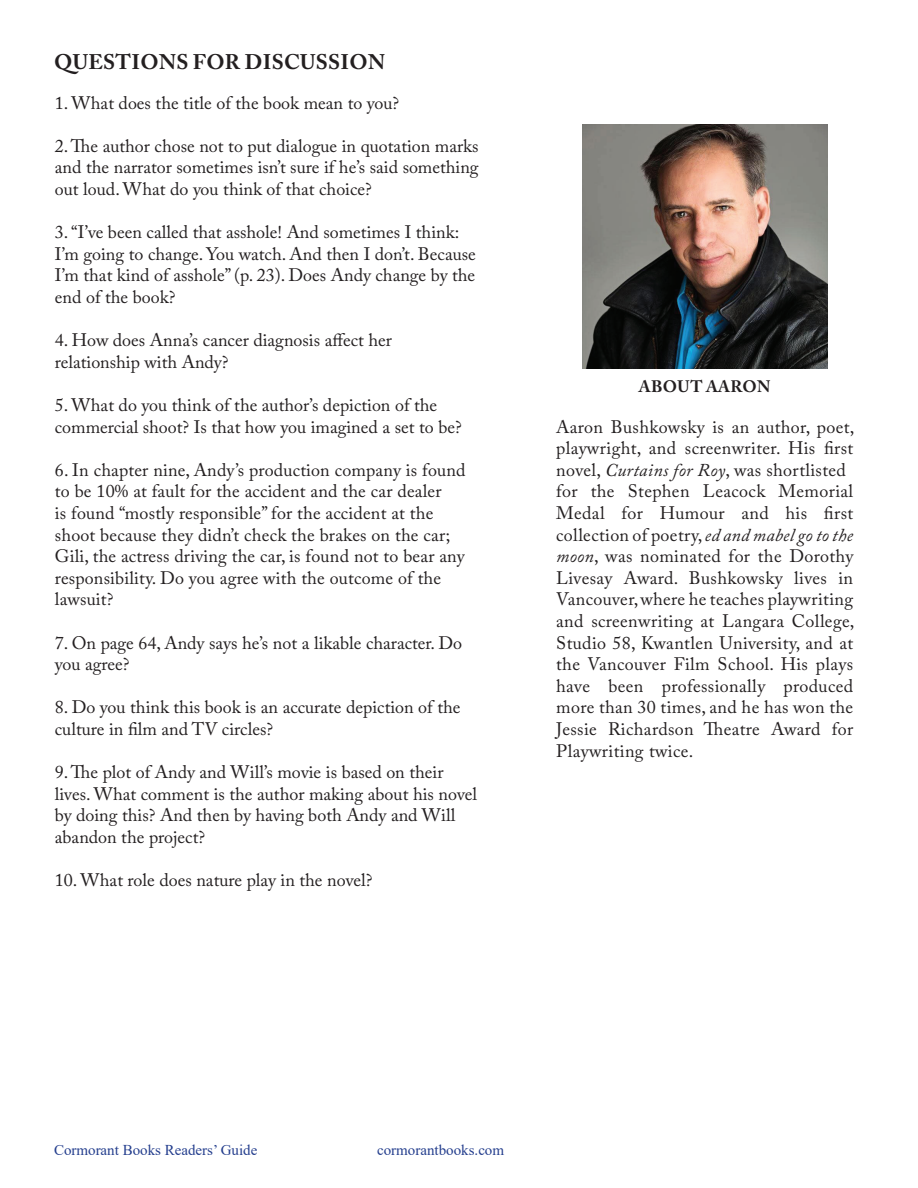
<style>
.page{position:relative;width:918px;height:1188px;background:#fff}
.page>*{position:absolute;margin:0;border:0;box-sizing:border-box;transform-origin:0 0}
.t1{font:700 21px "Adobe Caslon Pro";letter-spacing:.015em;color:#231f20}
.t2{font:18px/21.6px "Adobe Caslon Pro";letter-spacing:.01em;color:#231f20}
.t3{font:700 16.5px "Adobe Caslon Pro";letter-spacing:.015em;color:#231f20}
.t4{font:15px "Times New Roman";color:#253f8e}
.s1{font-style:italic}
</style>
<div class="page">
<img style="left:582px;top:124px;width:245px;height:245px">
<p class="t1" style="left:54px;top:50px;width:332px">QUESTIONS FOR DISCUSSION</p>
<p class="t2" style="left:55px;top:92px;width:346px">1. What does the title of the book mean to you?</p>
<p class="t2" style="left:55px;top:135px;width:425px;text-align:justify">2. The author chose not to put dialogue in quotation marks and the narrator sometimes isn’t sure if he’s said something out loud. What do you think of that choice?</p>
<p class="t2" style="left:55px;top:221px;width:423px">3. “I’ve been called that asshole! And sometimes I think:<br>I’m going to change. You watch. And then I don’t. Because I’m that kind of asshole” (p. 23). Does Andy change by the end of the book?</p>
<p class="t2" style="left:55px;top:329px;width:339px">4. How does Anna’s cancer diagnosis affect her relationship with Andy?</p>
<p class="t2" style="left:55px;top:394px;width:408px">5. What do you think of the author’s depiction of the commercial shoot? Is that how you imagined a set to be?</p>
<p class="t2" style="left:55px;top:459px;width:412px">6. In chapter nine, Andy’s production company is found to be 10% at fault for the accident and the car dealer<br>is found “mostly responsible” for the accident at the shoot because they didn’t check the brakes on the car; Gili, the actress driving the car, is found not to bear any responsibility. Do you agree with the outcome of the lawsuit?</p>
<p class="t2" style="left:55px;top:632px;width:409px">7. On page 64, Andy says he’s not a likable character. Do you agree?</p>
<p class="t2" style="left:55px;top:696px;width:407px">8. Do you think this book is an accurate depiction of the culture in film and TV circles?</p>
<p class="t2" style="left:55px;top:761px;width:424px">9. The plot of Andy and Will’s movie is based on their lives. What comment is the author making about his novel by doing this? And then by having both Andy and Will abandon the project?</p>
<p class="t2" style="left:55px;top:869px;width:319px">10. What role does nature play in the novel?</p>
<p class="t3" style="left:639px;top:377px;width:133px">ABOUT AARON</p>
<p class="t2" style="left:556px;top:416px;width:300px">Aaron Bushkowsky is an author, poet, playwright, and screenwriter. His first novel, <span class="s1">Curtains for Roy</span>, was shortlisted for the Stephen Leacock Memorial Medal for Humour and his first collection of poetry, <span class="s1">ed and mabel go to the moon</span>, was nominated for the Dorothy Livesay Award. Bushkowsky lives in Vancouver, where he teaches playwriting and screenwriting at Langara College, Studio 58, Kwantlen University, and at the Vancouver Film School. His plays have been professionally produced more than 30 times, and he has won the Jessie Richardson Theatre Award for Playwriting twice.</p>
<p class="t4" style="left:54px;top:1140px;width:205px">Cormorant Books Readers’ Guide</p>
<p class="t4" style="left:377px;top:1140px;width:129px">cormorantbooks.com</p>
</div>
